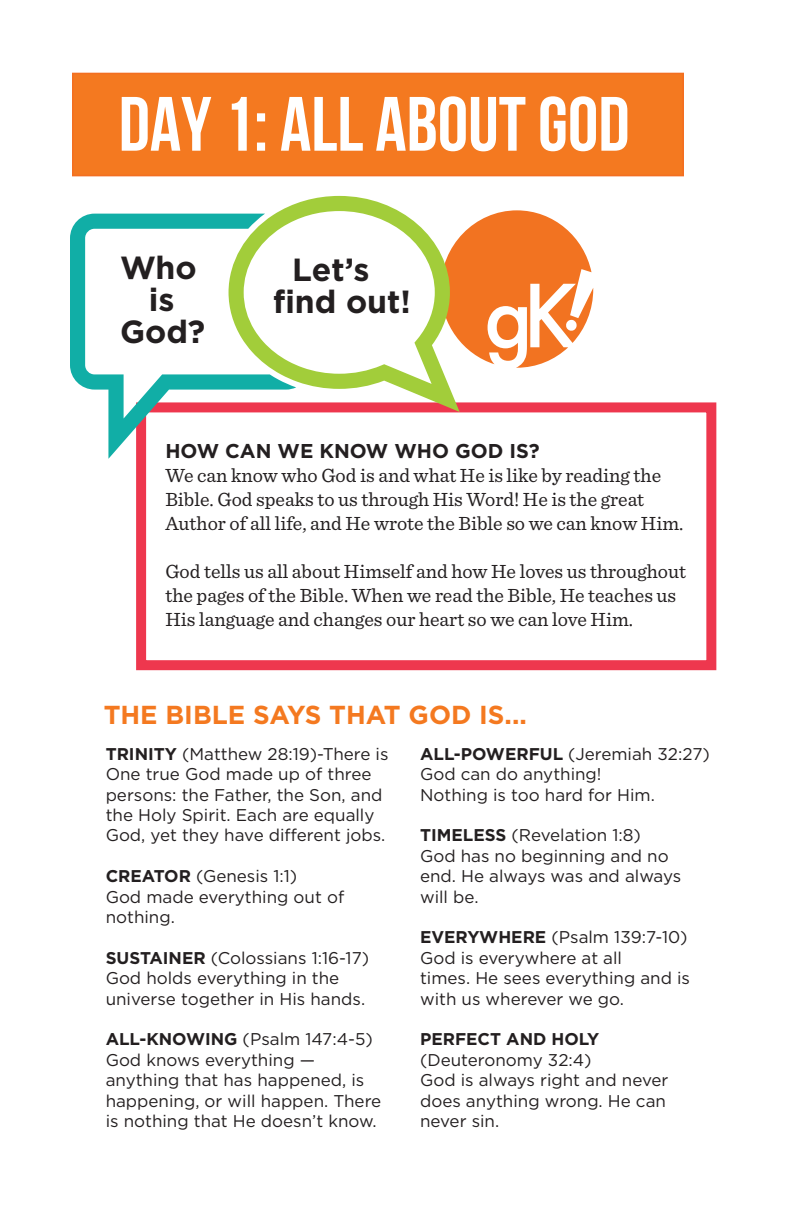
<style>
.page{position:relative;width:792px;height:1224px;background:#fff}
.page>*{position:absolute;margin:0;border:0;box-sizing:border-box;transform-origin:0 0}
.t1{font:700 76.8px "Bebas Neue";color:#fff}
.t2{font:700 32px/32px "Gotham";color:#231f20;text-align:center}
.t3{font:700 26px "Gotham";color:#f47920}
.t4{font:20px/24px "Sentinel";color:#231f20}
.t5{font:700 20px "Gotham";color:#231f20}
.t6{font:17px/20.4px "Gotham";color:#231f20}
.t7{font:700 17px "Gotham";color:#231f20}
.s1{font-weight:700}
</style>
<div class="page">
<svg style="left:460px;top:210px;width:133px;height:158px"></svg>
<div style="left:136px;top:402px;width:580px;height:268px;border:10px solid #ee374e"></div>
<div style="left:73px;top:73px;width:610px;height:103px;background:#f47920"></div>
<svg style="left:70px;top:214px;width:226px;height:245px"></svg>
<svg style="left:229px;top:196px;width:231px;height:216px"></svg>
<h1 class="t1" style="left:119px;top:79px;width:513px">DAY 1: ALL ABOUT GOD</h1>
<h2 class="t2" style="left:120px;top:254px;width:87px">Who is<br>God?</h2>
<h2 class="t2" style="left:273px;top:256px;width:139px;text-align:left;text-indent:19px">Let’s find out!</h2>
<p class="t5" style="left:165px;top:442px;width:376px">HOW CAN WE KNOW WHO GOD IS?</p>
<p class="t4" style="left:165px;top:464px;width:520px">We can know who God is and what He is like by reading the<br>Bible. God speaks to us through His Word! He is the great<br>Author of all life, and He wrote the Bible so we can know Him.</p>
<p class="t4" style="left:165px;top:560px;width:522px">God tells us all about Himself and how He loves us throughout the pages of the Bible. When we read the Bible, He teaches us<br>His language and changes our heart so we can love Him.</p>
<h3 class="t3" style="left:104px;top:703px;width:425px">THE BIBLE SAYS THAT GOD IS...</h3>
<p class="t6" style="left:106px;top:744px;width:284px"><span class="s1">TRINITY</span> (Matthew 28:19)-There is<br>One true God made up of three persons: the Father, the Son, and the Holy Spirit. Each are equally<br>God, yet they have different jobs.</p>
<p class="t6" style="left:106px;top:867px;width:240px"><span class="s1">CREATOR</span> (Genesis 1:1)<br>God made everything out of nothing.</p>
<p class="t6" style="left:106px;top:948px;width:265px"><span class="s1">SUSTAINER</span> (Colossians 1:16-17)<br>God holds everything in the universe together in His hands.</p>
<p class="t6" style="left:106px;top:1030px;width:277px"><span class="s1">ALL-KNOWING</span> (Psalm 147:4-5)<br>God knows everything — anything that has happened, is happening, or will happen. There is nothing that He doesn’t know.</p>
<p class="t6" style="left:420px;top:744px;width:291px"><span class="s1">ALL-POWERFUL</span> (Jeremiah 32:27)<br>God can do anything!<br>Nothing is too hard for Him.</p>
<p class="t6" style="left:420px;top:826px;width:263px"><span class="s1">TIMELESS</span> (Revelation 1:8)<br>God has no beginning and no end. He always was and always will be.</p>
<p class="t6" style="left:420px;top:928px;width:271px"><span class="s1">EVERYWHERE</span> (Psalm 139:7-10)<br>God is everywhere at all<br>times. He sees everything and is with us wherever we go.</p>
<p class="t7" style="left:420px;top:1032px;width:181px">PERFECT AND HOLY</p>
<p class="t6" style="left:420px;top:1050px;width:250px">(Deuteronomy 32:4)<br>God is always right and never does anything wrong. He can never sin.</p>
</div>
